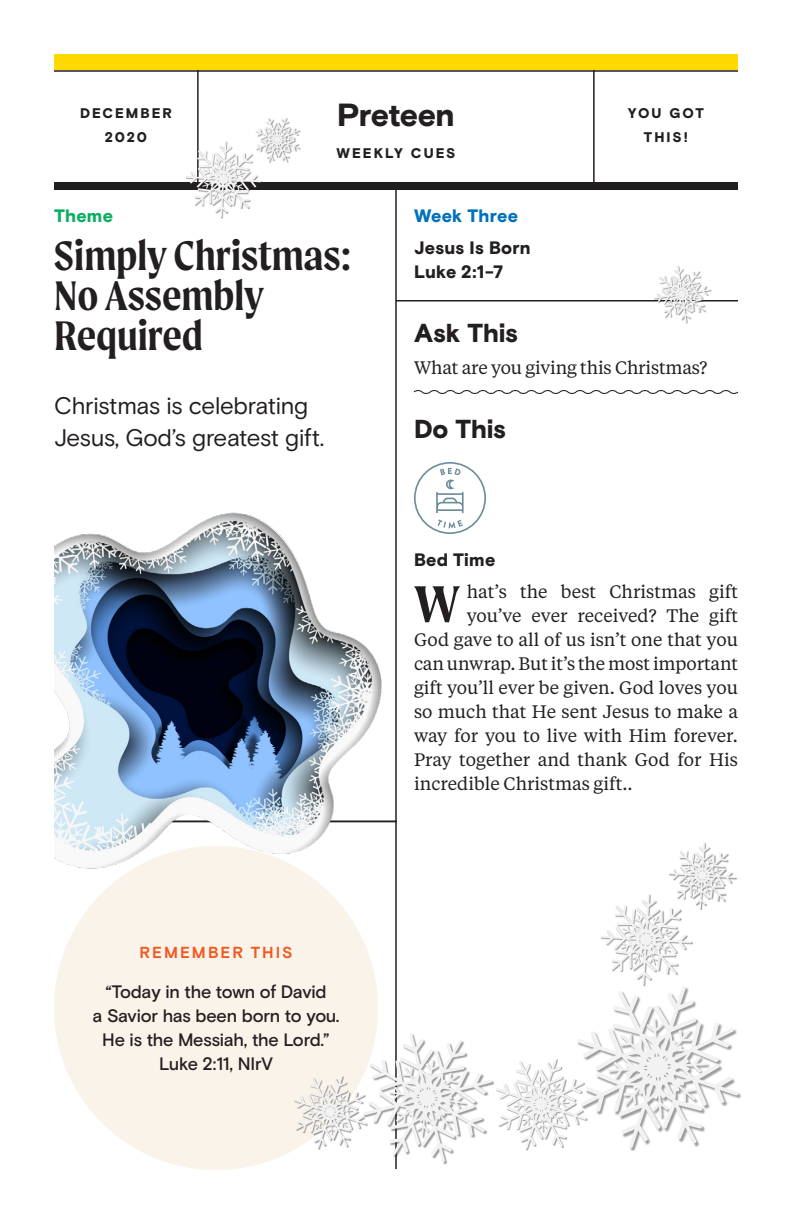
<style>
.page{position:relative;width:792px;height:1224px;background:#fff}
.page>*{position:absolute;margin:0;border:0;box-sizing:border-box;transform-origin:0 0}
.t1{font:600 55px "Moret";color:#231f20}
.t2{font:600 44px/40px "Moret";color:#231f20}
.t3{font:900 32px "Basis Grotesque";letter-spacing:-.025em;color:#231f20}
.t4{font:900 26px "Basis Grotesque";letter-spacing:-.005em;color:#231f20}
.t5{font:24px/32px "Basis Grotesque";letter-spacing:-.01em;color:#231f20}
.t6{font:18px "Tiempos Text";color:#231f20}
.t7{font:500 18px/24px "Basis Grotesque";letter-spacing:-.015em;color:#231f20;text-align:center}
.t8{font:900 18px/24px "Basis Grotesque";letter-spacing:.015em;color:#231f20}
.t9{font:900 18px "Basis Grotesque";letter-spacing:.01em;color:#0071bb}
.t10{font:900 18px "Basis Grotesque";letter-spacing:.015em;color:#0bae62}
.t11{font:700 16px "Basis Grotesque";letter-spacing:.13em;color:#f15921}
.t12{font:900 14px/24px "Basis Grotesque";letter-spacing:.135em;color:#231f20;text-align:center}
</style>
<div class="page">
<div style="left:54px;top:54px;width:684px;height:16px;background:#ffd900"></div>
<hr style="left:197px;top:70px;width:2px;height:112px;background:#231f20">
<hr style="left:593px;top:70px;width:2px;height:112px;background:#231f20">
<hr style="left:54px;top:70px;width:684px;height:2px;background:#231f20">
<hr style="left:395px;top:189px;width:2px;height:980px;background:#231f20">
<hr style="left:396px;top:300px;width:342px;height:2px;background:#231f20">
<svg style="left:413px;top:390px;width:326px;height:4px"></svg>
<svg style="left:414px;top:462px;width:72px;height:72px"></svg>
<div style="left:54px;top:182px;width:684px;height:8px;background:#231f20"></div>
<div style="left:654px;top:266px;width:58px;height:58px;background:#231f20;opacity:.45"></div>
<svg style="left:654px;top:266px;width:56px;height:56px"></svg>
<div style="left:256px;top:118px;width:45px;height:45px;background:#231f20;opacity:.45"></div>
<svg style="left:186px;top:117px;width:113px;height:100px"></svg>
<div style="left:54px;top:846px;width:324px;height:324px;background:#f9f3ea;border-radius:50%"></div>
<img style="left:54px;top:484px;width:343px;height:413px">
<div style="left:363px;top:1034px;width:131px;height:131px;background:#fff"></div>
<svg style="left:294px;top:842px;width:444px;height:320px"></svg>
<h3 class="t3" style="left:337px;top:96px;width:119px">Preteen</h3>
<p class="t12" style="left:337px;top:142px;width:120px">WEEKLY CUES</p>
<p class="t12" style="left:80px;top:102px;width:93px">DECEMBER<br>2020</p>
<p class="t12" style="left:628px;top:102px;width:77px">YOU GOT<br>THIS!</p>
<p class="t10" style="left:54px;top:205px;width:60px">Theme</p>
<h2 class="t2" style="left:54px;top:235px;width:299px">Simply Christmas:<br>No Assembly<br>Required</h2>
<h3 class="t5" style="left:54px;top:390px;width:272px">Christmas is celebrating<br>Jesus, God’s greatest gift.</h3>
<p class="t11" style="left:139px;top:943px;width:155px">REMEMBER THIS</p>
<p class="t7" style="left:92px;top:980px;width:249px">“Today in the town of David<br>a Savior has been born to you.<br>He is the Messiah, the Lord.”<br>Luke 2:11, NIrV</p>
<p class="t9" style="left:414px;top:205px;width:105px">Week Three</p>
<p class="t8" style="left:414px;top:237px;width:118px">Jesus Is Born<br>Luke 2:1-7</p>
<h3 class="t4" style="left:414px;top:318px;width:106px">Ask This</h3>
<p class="t6" style="left:414px;top:356px;width:295px">What are you giving this Christmas?</p>
<h3 class="t4" style="left:414px;top:414px;width:94px">Do This</h3>
<p class="t8" style="left:414px;top:549px;width:83px">Bed Time</p>
<h1 class="t1" style="left:414px;top:572px;width:48px">W</h1>
<p class="t6" style="left:467px;top:580px;width:273px">hat’s the best Christmas gift</p>
<p class="t6" style="left:467px;top:604px;width:273px">you’ve ever received? The gift</p>
<p class="t6" style="left:414px;top:628px;width:326px">God gave to all of us isn’t one that you</p>
<p class="t6" style="left:414px;top:652px;width:326px">can unwrap. But it’s the most important</p>
<p class="t6" style="left:414px;top:676px;width:326px">gift you’ll ever be given. God loves you</p>
<p class="t6" style="left:414px;top:700px;width:326px">so much that He sent Jesus to make a</p>
<p class="t6" style="left:414px;top:723px;width:326px">way for you to live with Him forever.</p>
<p class="t6" style="left:414px;top:747px;width:325px">Pray together and thank God for His</p>
<p class="t6" style="left:414px;top:771px;width:220px">incredible Christmas gift..</p>
</div>
